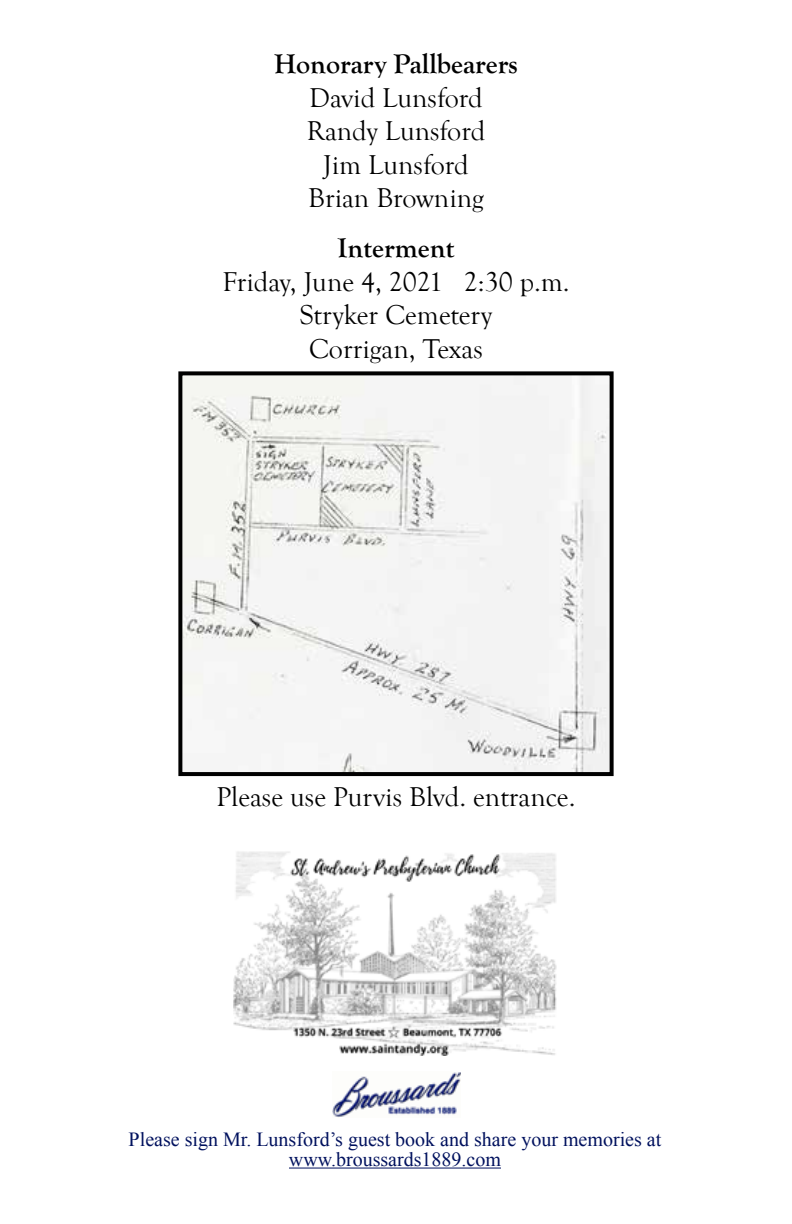
<style>
.page{position:relative;width:792px;height:1224px;background:#fff}
.page>*{position:absolute;margin:0;border:0;box-sizing:border-box;transform-origin:0 0}
.t1{font:28px/33.6px "Goudy Old Style T";color:#000;text-align:center}
.t2{font:700 28px "Goudy Old Style T";color:#000}
.t3{font:20px/20px "Times New Roman";color:#00115e;text-align:center}
</style>
<div class="page">
<img style="left:333px;top:1072px;width:127px;height:46px">
<hr style="left:289px;top:1168px;width:212px;height:1px;background:#00115e">
<img style="left:233px;top:851px;width:324px;height:204px">
<img style="left:183px;top:376px;width:426px;height:395px">
<div style="left:178px;top:371px;width:436px;height:405px;border:4px solid #000"></div>
<p class="t2" style="left:274px;top:48px;width:245px">Honorary Pallbearers</p>
<p class="t1" style="left:307px;top:81px;width:180px">David Lunsford<br>Randy Lunsford<br>Jim Lunsford<br>Brian Browning</p>
<p class="t2" style="left:337px;top:232px;width:119px">Interment</p>
<p class="t1" style="left:222px;top:265px;width:349px">Friday, June 4, 2021 2:30 p.m.<br>Stryker Cemetery<br>Corrigan, Texas</p>
<p class="t1" style="left:216px;top:781px;width:360px">Please use Purvis Blvd. entrance.</p>
<p class="t3" style="left:129px;top:1129px;width:534px">Please sign Mr. Lunsford’s guest book and share your memories at www.broussards1889.com</p>
</div>
